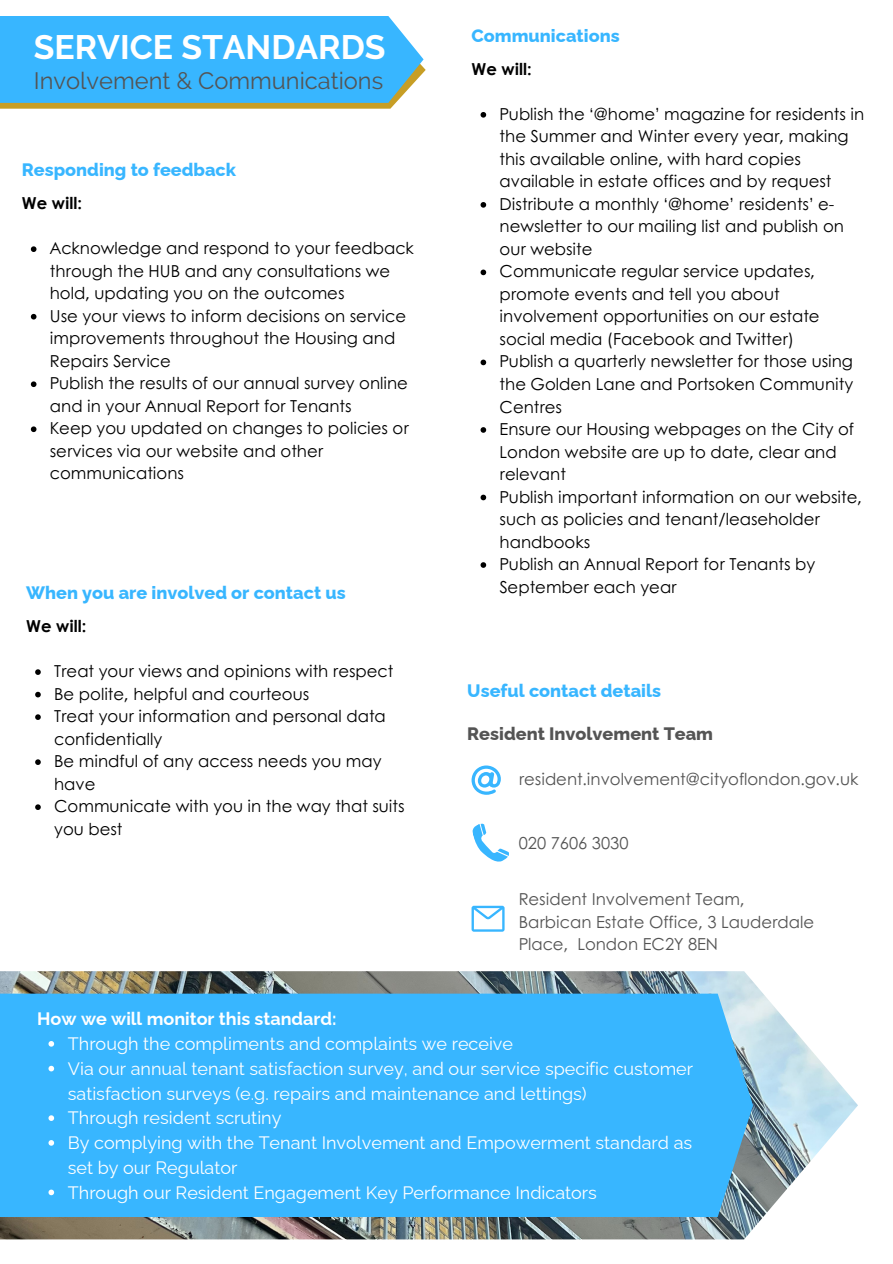
<style>
.page{position:relative;width:893px;height:1264px;background:#fff}
.page>*{position:absolute;margin:0;border:0;box-sizing:border-box;transform-origin:0 0}
.t1{font:700 33.75px "Raleway";color:#fff}
.t2{font:23.7px "Raleway";color:#545454}
.t3{font:18px/24.8px "Raleway";color:#fff}
.t4{font:800 18px "Raleway";color:#38b6ff}
.t5{font:700 18px "Raleway";color:#fff}
.t6{font:800 18px "Raleway";color:#545454}
.t7{font:16.5px/22.5px "Century Gothic";color:#000}
.t8{font:16.5px/22.5px "Century Gothic";color:#545454}
.t9{font:700 16.5px "Century Gothic";color:#000}
</style>
<div class="page">
<svg style="left:0;top:16px;width:425px;height:93px;background:#49b7f0"></svg>
<svg style="left:471px;top:905px;width:33px;height:26px"></svg>
<svg style="left:471px;top:765px;width:30px;height:29px"></svg>
<svg style="left:472px;top:823px;width:37px;height:39px"></svg>
<img style="left:0;top:971px;width:857px;height:268px">
<div style="left:0;top:993px;width:753px;height:223px;background:#38b6ff"></div>
<svg style="left:480px;top:112px;width:6px;height:6px"></svg>
<svg style="left:480px;top:202px;width:6px;height:6px"></svg>
<svg style="left:480px;top:269px;width:6px;height:6px"></svg>
<svg style="left:480px;top:359px;width:6px;height:6px"></svg>
<svg style="left:480px;top:427px;width:6px;height:6px"></svg>
<svg style="left:480px;top:494px;width:6px;height:6px"></svg>
<svg style="left:480px;top:562px;width:6px;height:6px"></svg>
<svg style="left:31px;top:246px;width:5px;height:6px"></svg>
<svg style="left:31px;top:314px;width:5px;height:5px"></svg>
<svg style="left:31px;top:381px;width:5px;height:6px"></svg>
<svg style="left:31px;top:426px;width:5px;height:6px"></svg>
<svg style="left:35px;top:669px;width:6px;height:6px"></svg>
<svg style="left:35px;top:691px;width:6px;height:6px"></svg>
<svg style="left:35px;top:714px;width:6px;height:6px"></svg>
<svg style="left:35px;top:759px;width:6px;height:6px"></svg>
<svg style="left:35px;top:804px;width:6px;height:6px"></svg>
<svg style="left:48px;top:1041px;width:6px;height:5px"></svg>
<svg style="left:48px;top:1065px;width:6px;height:6px"></svg>
<svg style="left:48px;top:1115px;width:6px;height:5px"></svg>
<svg style="left:48px;top:1140px;width:6px;height:5px"></svg>
<svg style="left:48px;top:1189px;width:6px;height:6px"></svg>
<p class="t1" style="left:34px;top:27px;width:353px">SERVICE STANDARDS</p>
<p class="t2" style="left:34px;top:67px;width:351px">Involvement &amp; Communications</p>
<h1 class="t4" style="left:22px;top:159px;width:216px">Responding to feedback</h1>
<h2 class="t9" style="left:22px;top:191px;width:62px">We will:</h2>
<p class="t7" style="left:50px;top:236px;width:365px">Acknowledge and respond to your feedback through the HUB and any consultations we hold, updating you on the outcomes</p>
<p class="t7" style="left:50px;top:304px;width:358px">Use your views to inform decisions on service improvements throughout the Housing and<br>Repairs Service</p>
<p class="t7" style="left:50px;top:371px;width:359px">Publish the results of our annual survey online and in your Annual Report for Tenants</p>
<p class="t7" style="left:50px;top:416px;width:360px">Keep you updated on changes to policies or services via our website and other communications</p>
<h1 class="t4" style="left:26px;top:582px;width:321px">When you are involved or contact us</h1>
<h2 class="t9" style="left:26px;top:613px;width:62px">We will:</h2>
<p class="t7" style="left:54px;top:659px;width:340px">Treat your views and opinions with respect</p>
<p class="t7" style="left:54px;top:681px;width:256px">Be polite, helpful and courteous</p>
<p class="t7" style="left:54px;top:704px;width:333px">Treat your information and personal data confidentially</p>
<p class="t7" style="left:54px;top:749px;width:329px">Be mindful of any access needs you may have</p>
<p class="t7" style="left:54px;top:794px;width:352px">Communicate with you in the way that suits you best</p>
<h1 class="t4" style="left:471px;top:25px;width:150px">Communications</h1>
<h2 class="t9" style="left:471px;top:56px;width:62px">We will:</h2>
<p class="t7" style="left:499px;top:102px;width:366px">Publish the ‘@home’ magazine for residents in the Summer and Winter every year, making this available online, with hard copies available in estate offices and by request</p>
<p class="t7" style="left:499px;top:192px;width:346px">Distribute a monthly ‘@home’ residents’ e&shy;newsletter to our mailing list and publish on our website</p>
<p class="t7" style="left:499px;top:259px;width:321px">Communicate regular service updates, promote events and tell you about involvement opportunities on our estate social media (Facebook and Twitter)</p>
<p class="t7" style="left:499px;top:349px;width:355px;text-align:justify">Publish a quarterly newsletter for those using the Golden Lane and Portsoken Community Centres</p>
<p class="t7" style="left:499px;top:417px;width:356px">Ensure our Housing webpages on the City of<br>London website are up to date, clear and relevant</p>
<p class="t7" style="left:499px;top:484px;width:364px">Publish important information on our website, such as policies and tenant/leaseholder handbooks</p>
<p class="t7" style="left:499px;top:552px;width:317px">Publish an Annual Report for Tenants by<br>September each year</p>
<h1 class="t4" style="left:467px;top:680px;width:195px">Useful contact details</h1>
<h1 class="t6" style="left:467px;top:723px;width:247px">Resident Involvement Team</h1>
<p class="t8" style="left:519px;top:767px;width:341px">resident.involvement@cityoflondon.gov.uk</p>
<p class="t8" style="left:519px;top:830px;width:111px">020 7606 3030</p>
<p class="t8" style="left:519px;top:887px;width:297px">Resident Involvement Team,<br>Barbican Estate Office, 3 Lauderdale<br>Place, London EC2Y 8EN</p>
<p class="t5" style="left:37px;top:1008px;width:301px">How we will monitor this standard:</p>
<p class="t3" style="left:68px;top:1031px;width:447px">Through the compliments and complaints we receive</p>
<p class="t3" style="left:68px;top:1056px;width:626px">Via our annual tenant satisfaction survey, and our service specific customer satisfaction surveys (e.g. repairs and maintenance and lettings)</p>
<p class="t3" style="left:68px;top:1105px;width:215px">Through resident scrutiny</p>
<p class="t3" style="left:68px;top:1130px;width:626px">By complying with the Tenant Involvement and Empowerment standard as set by our Regulator</p>
<p class="t3" style="left:68px;top:1179px;width:530px">Through our Resident Engagement Key Performance Indicators</p>
</div>
